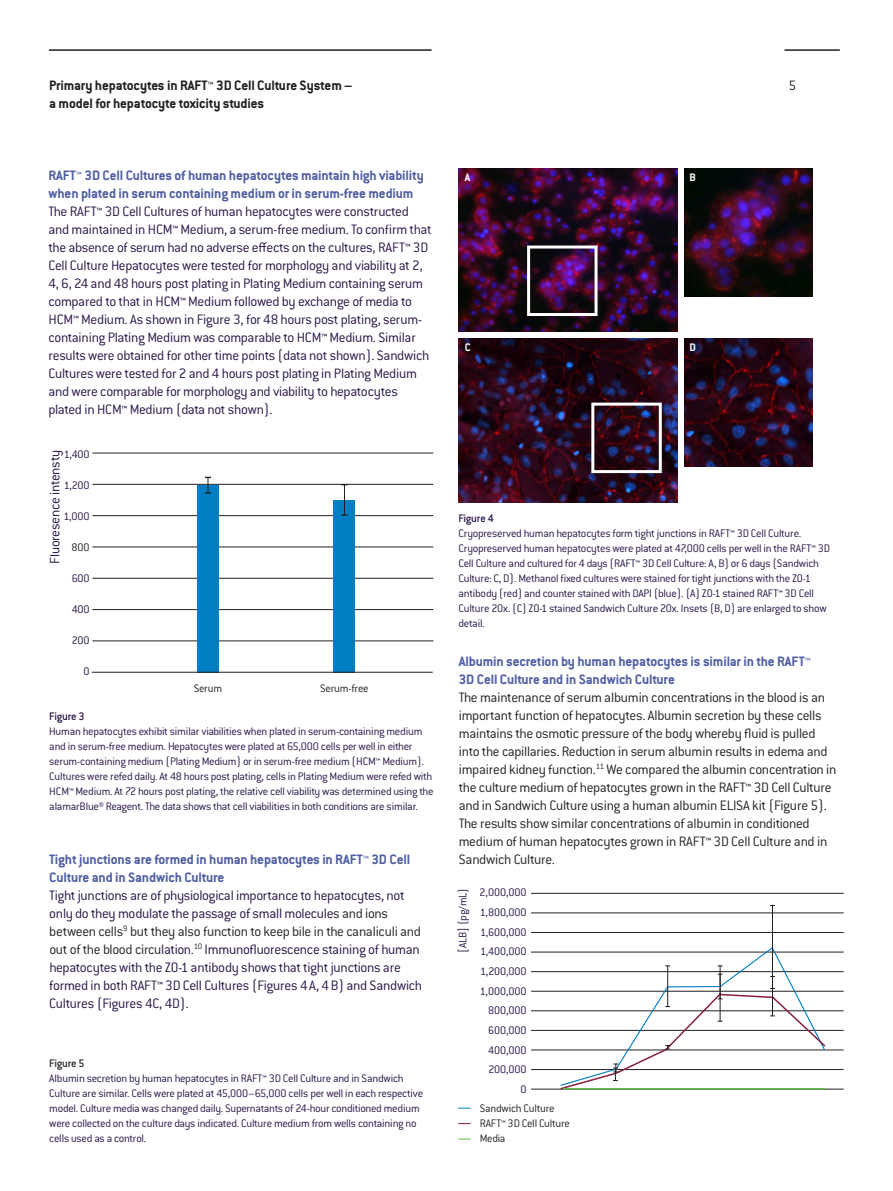
<style>
.page{position:relative;width:893px;height:1191px;background:#fff}
.page>*{position:absolute;margin:0;border:0;box-sizing:border-box;transform-origin:0 0}
.t1{font:300 15px/18px "Conduit ITC Std";letter-spacing:-.025em;color:#271245}
.t2{font:300 15px/18px "Conduit ITC Std";letter-spacing:-.02em;color:#231f20}
.t3{font:700 15px/18px "Conduit ITC Std";letter-spacing:-.01em;color:#505fa4}
.t4{font:700 15px/18px "Conduit ITC Std";letter-spacing:-.01em;color:#231f20}
.t5{font:300 12px/15px "Conduit ITC Std";letter-spacing:-.02em;color:#271245}
.t6{font:300 12px/15px "Conduit ITC Std";letter-spacing:-.01em;color:#231f20}
.t7{font:500 12px "Conduit ITC Std";letter-spacing:-.01em;color:#271245}
.t8{font:500 12px "Conduit ITC Std";letter-spacing:-.01em;color:#231f20}
.t9{font:700 12px "Conduit ITC Std";color:#fff}
.s1{color:#231f20}
</style>
<div class="page">
<hr style="left:784px;top:49px;width:56px;height:2px;background:#231f20">
<hr style="left:49px;top:49px;width:383px;height:2px;background:#231f20">
<img style="left:459px;top:169px;width:218px;height:163px">
<img style="left:685px;top:168px;width:127px;height:128px">
<img style="left:685px;top:339px;width:127px;height:127px">
<img style="left:459px;top:339px;width:218px;height:163px">
<div style="left:527px;top:245px;width:71px;height:71px;border:3px solid #fff"></div>
<div style="left:591px;top:402px;width:71px;height:71px;border:3px solid #fff"></div>
<svg style="left:458px;top:1107px;width:13px;height:1px"></svg>
<svg style="left:458px;top:1123px;width:13px;height:1px"></svg>
<svg style="left:458px;top:1138px;width:13px;height:1px"></svg>
<hr style="left:531px;top:1049px;width:313px;height:1px;background:#231f20">
<hr style="left:531px;top:1069px;width:313px;height:1px;background:#231f20">
<hr style="left:531px;top:1088px;width:313px;height:1px;background:#231f20">
<hr style="left:531px;top:1030px;width:313px;height:1px;background:#231f20">
<hr style="left:531px;top:1010px;width:313px;height:1px;background:#231f20">
<hr style="left:531px;top:990px;width:313px;height:1px;background:#231f20">
<hr style="left:531px;top:971px;width:313px;height:1px;background:#231f20">
<hr style="left:531px;top:951px;width:313px;height:1px;background:#231f20">
<hr style="left:531px;top:932px;width:313px;height:1px;background:#231f20">
<hr style="left:531px;top:912px;width:313px;height:1px;background:#231f20">
<hr style="left:531px;top:893px;width:313px;height:1px;background:#231f20">
<hr style="left:772px;top:905px;width:1px;height:83px;background:#231f20">
<svg style="left:559px;top:947px;width:268px;height:143px"></svg>
<hr style="left:92px;top:640px;width:341px;height:1px;background:#231f20">
<hr style="left:92px;top:609px;width:341px;height:1px;background:#231f20">
<hr style="left:92px;top:578px;width:341px;height:1px;background:#231f20">
<hr style="left:92px;top:546px;width:341px;height:1px;background:#231f20">
<hr style="left:92px;top:515px;width:341px;height:1px;background:#231f20">
<hr style="left:92px;top:484px;width:341px;height:1px;background:#231f20">
<hr style="left:92px;top:452px;width:341px;height:1px;background:#231f20">
<div style="left:334px;top:500px;width:21px;height:172px;background:#007ec3"></div>
<hr style="left:344px;top:484px;width:1px;height:31px;background:#231f20">
<div style="left:197px;top:485px;width:22px;height:187px;background:#007ec3"></div>
<svg style="left:205px;top:477px;width:6px;height:16px"></svg>
<hr style="left:92px;top:672px;width:341px;height:1px;background:#231f20">
<p class="t4" style="left:49px;top:76px;width:305px">Primary hepatocytes in RAFT™ 3D Cell Culture System – a model for hepatocyte toxicity studies</p>
<p class="t2" style="left:788px;top:76px;width:9px">5</p>
<p class="t3" style="left:48px;top:166px;width:377px">RAFT™ 3D Cell Cultures of human hepatocytes maintain high viability when plated in serum containing medium or in serum-free medium</p>
<p class="t1" style="left:48px;top:202px;width:385px">The RAFT™ 3D Cell Cultures of human hepatocytes were constructed and maintained in HCM™ Medium, a serum-free medium. To confirm that the absence of serum had no adverse effects on the cultures, RAFT™ 3D Cell Culture Hepatocytes were tested for morphology and viability at 2, 4, 6, 24 and 48 hours post plating in Plating Medium containing serum compared to that in HCM™ Medium followed by exchange of media to HCM™ Medium. As shown in Figure 3, for 48 hours post plating, serum&shy;containing Plating Medium was comparable to HCM™ Medium. Similar results were obtained for other time points (data not shown). Sandwich Cultures were tested for 2 and 4 hours post plating in Plating Medium and were comparable for morphology and viability to hepatocytes plated in HCM™ Medium (data not shown).</p>
<p class="t9" style="left:465px;top:170px;width:7px">A</p>
<p class="t9" style="left:465px;top:340px;width:7px">C</p>
<p class="t9" style="left:689px;top:170px;width:8px">B</p>
<p class="t9" style="left:689px;top:340px;width:8px">D</p>
<p class="t1" style="left:45px;top:564px;width:115px;rotate:-90deg">Fluoresence intensty</p>
<p class="t5" style="left:64px;top:446px;width:27px">1,400</p>
<p class="t5" style="left:64px;top:477px;width:27px">1,200</p>
<p class="t5" style="left:64px;top:508px;width:28px">1,000</p>
<p class="t7" style="left:458px;top:511px;width:37px">Figure 4</p>
<p class="t5" style="left:458px;top:525px;width:373px">Cryopreserved human hepatocytes form tight junctions in RAFT™ 3D Cell Culture.<br>Cryopreserved human hepatocytes were plated at 47,000 cells per well in the RAFT™ 3D Cell Culture and cultured for 4 days (RAFT™ 3D Cell Culture: A, B) or 6 days (Sandwich Culture: C, D). Methanol fixed cultures were stained for tight junctions with the ZO-1 antibody (red) and counter stained with DAPI (blue). (A) ZO-1 stained RAFT™ 3D Cell Culture 20x. (C) ZO-1 stained Sandwich Culture 20x. Insets (B, D) are enlarged to show detail.</p>
<p class="t6" style="left:72px;top:539px;width:20px">800</p>
<p class="t5" style="left:72px;top:570px;width:19px">600</p>
<p class="t5" style="left:72px;top:601px;width:20px">400</p>
<p class="t5" style="left:72px;top:632px;width:19px">200</p>
<p class="t5" style="left:84px;top:663px;width:8px">0</p>
<p class="t3" style="left:459px;top:652px;width:354px">Albumin secretion by human hepatocytes is similar in the RAFT™<br>3D Cell Culture and in Sandwich Culture</p>
<p class="t2" style="left:459px;top:688px;width:379px">The maintenance of serum albumin concentrations in the blood is an important function of hepatocytes. Albumin secretion by these cells maintains the osmotic pressure of the body whereby fluid is pulled into the capillaries. Reduction in serum albumin results in edema and impaired kidney function.<sup>11</sup> We compared the albumin concentration in the culture medium of hepatocytes grown in the RAFT™ 3D Cell Culture and in Sandwich Culture using a human albumin ELISA kit (Figure 5).<br>The results show similar concentrations of albumin in conditioned medium of human hepatocytes grown in RAFT™ 3D Cell Culture and in Sandwich Culture.</p>
<p class="t6" style="left:194px;top:680px;width:30px">Serum</p>
<p class="t6" style="left:320px;top:680px;width:50px">Serum-free</p>
<p class="t7" style="left:49px;top:708px;width:37px">Figure 3</p>
<p class="t5" style="left:49px;top:723px;width:386px">Human hepatocytes exhibit similar viabilities when plated in serum-containing medium and in serum-free medium. Hepatocytes were plated at 65,000 cells per well in either serum-containing medium (Plating Medium) or in serum-free medium (HCM™ Medium).<br>Cultures were refed daily. At 48 hours post plating, cells in Plating Medium were refed with HCM™ Medium. At 72 hours post plating, the relative cell viability was determined using the alamarBlue® Reagent. The data shows that cell viabilities in both conditions are similar.</p>
<p class="t3" style="left:49px;top:850px;width:362px">Tight junctions are formed in human hepatocytes in RAFT™ 3D Cell<br>Culture and in Sandwich Culture</p>
<p class="t1" style="left:49px;top:886px;width:374px">Tight junctions are of physiological importance to hepatocytes, not only do they modulate the passage of small molecule<span class="s1">s and ions between cells</span><sup>9</sup> <span class="s1">but they also function to keep bile in the canaliculi and out of the blood circu</span>lation.<sup>10</sup> Immunofluorescence staining of human hepatocytes with the ZO-1 antibody shows that tight junctions are formed in both RAFT™ 3D Cell Cultures (Figures 4A, 4B) and Sandwich Cultures (Figures 4C, 4D).</p>
<p class="t5" style="left:480px;top:884px;width:48px">2,000,000</p>
<p class="t5" style="left:455px;top:952px;width:66px;rotate:-90deg">[ALB] (pg/mL)</p>
<p class="t5" style="left:480px;top:904px;width:48px">1,800,000</p>
<p class="t5" style="left:480px;top:924px;width:48px">1,600,000</p>
<p class="t5" style="left:480px;top:941px;width:48px;line-height:19.6px;text-align:right">1,400,000<br>1,200,000<br>1,000,000<br>800,000<br>600,000<br>400,000<br>200,000</p>
<p class="t8" style="left:49px;top:1055px;width:37px">Figure 5</p>
<p class="t5" style="left:49px;top:1070px;width:375px">Albumin secretion by human hepatocytes in RAFT™ 3D Cell Culture and in Sandwich Culture are similar. Cells were plated at 45,000–65,000 cells per well in each respective model. Culture media was changed daily. Supernatants of 24-hour conditioned medium were collected on the culture days indicated. Culture medium from wells containing no cells used as a control.</p>
<p class="t5" style="left:520px;top:1081px;width:8px">0</p>
<p class="t6" style="left:480px;top:1100px;width:92px">Sandwich Culture<br>RAFT™ 3D Cell Culture<br>Media</p>
</div>
